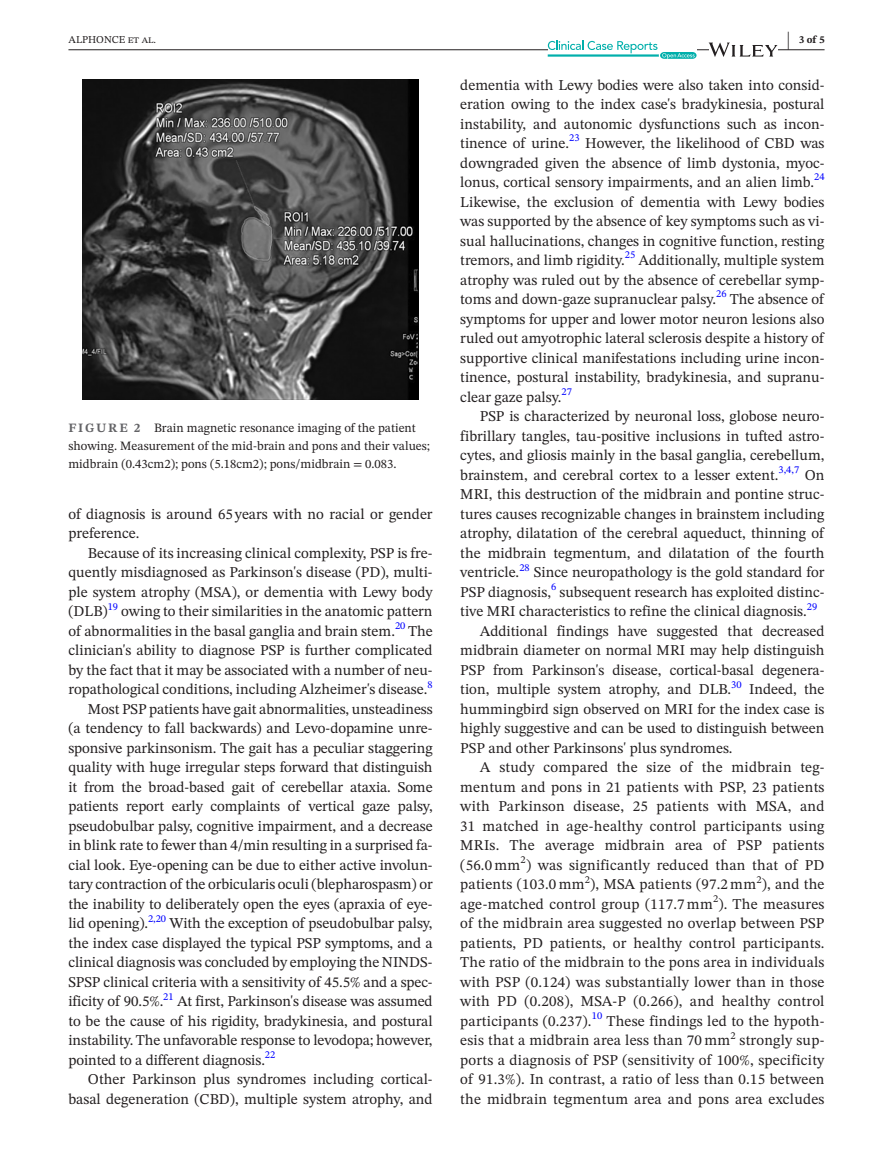
<style>
.page{position:relative;width:893px;height:1174px;background:#fff}
.page>*{position:absolute;margin:0;border:0;box-sizing:border-box;transform-origin:0 0}
.t1{font:700 21px "STIX Two Text";color:#231f20;scale:.42 1}
.t2{font:15px/19.5px "STIX Two Text";color:#231f20;text-align:justify}
.t3{font:12.75px/18px "STIX Two Text";color:#231f20}
.t4{font:10.5px "STIX Two Text";color:#00f}
.t5{font:10.5px "STIX Two Text";color:#231f20}
.t6{font:700 10.5px "STIX Two Text";color:#231f20}
.s1{font-weight:700;color:#636366}
.s2{font-family:"STIX"}
</style>
<div class="page">
<hr style="left:68px;top:49px;width:756px;height:1px;background:#231f20">
<svg style="left:548px;top:41px;width:148px;height:18px"></svg>
<svg style="left:709px;top:43px;width:68px;height:14px"></svg>
<img style="left:83px;top:79px;width:336px;height:321px">
<h1 class="t1" style="left:787px;top:24px;width:8px">|</h1>
<p class="t5" style="left:68px;top:32px;width:89px">ALPHONCE et al.</p>
<p class="t6" style="left:799px;top:32px;width:27px">3 of 5</p>
<p class="t3" style="left:68px;top:418px;width:363px"><span class="s1">FIGURE 2</span> Brain magnetic resonance imaging of the patient showing. Measurement of the mid-brain and pons and their values; midbrain (0.43cm2); pons (5.18cm2); pons/midbrain <span class="s2">=</span> 0.083.</p>
<p class="t2" style="left:68px;top:504px;width:366px">of diagnosis is around 65 years with no racial or gender preference.</p>
<p class="t2" style="left:68px;top:543px;width:366px;text-indent:20px">Because of its increasing clinical complexity, PSP is fre&shy;quently misdiagnosed as Parkinson's disease (PD), multi&shy;ple system atrophy (MSA), or dementia with Lewy body (DLB)</p>
<p class="t4" style="left:108px;top:598px;width:12px">19</p>
<p class="t2" style="left:68px;top:601px;width:366px;text-indent:53px">owing to their similarities in the anatomic pattern of abnormalities in the basal ganglia and brain stem.</p>
<p class="t4" style="left:395px;top:618px;width:12px">20</p>
<p class="t2" style="left:68px;top:621px;width:366px;text-indent:340px">The clinician's ability to diagnose PSP is further complicated by the fact that it may be associated with a number of neu&shy;ropathological conditions, including Alzheimer's disease.</p>
<p class="t4" style="left:427px;top:676px;width:7px">8</p>
<p class="t2" style="left:68px;top:699px;width:366px;text-indent:20px">Most PSP patients have gait abnormalities, unsteadiness (a tendency to fall backwards) and Levo-dopamine unre&shy;sponsive parkinsonism. The gait has a peculiar staggering quality with huge irregular steps forward that distinguish it from the broad-based gait of cerebellar ataxia. Some patients report early complaints of vertical gaze palsy, pseudobulbar palsy, cognitive impairment, and a decrease in blink rate to fewer than 4/min resulting in a surprised fa&shy;cial look. Eye-opening can be due to either active involun&shy;tary contraction of the orbicularis oculi (blepharospasm) or the inability to deliberately open the eyes (apraxia of eye&shy;lid opening).</p>
<p class="t4" style="left:148px;top:910px;width:19px">2,20</p>
<p class="t2" style="left:68px;top:913px;width:366px;text-indent:101px">With the exception of pseudobulbar palsy, the index case displayed the typical PSP symptoms, and a clinical diagnosis was concluded by employing the NINDS-SPSP clinical criteria with a sensitivity of 45.5% and a spec&shy;ificity of 90.5%.</p>
<p class="t4" style="left:163px;top:988px;width:12px">21</p>
<p class="t2" style="left:68px;top:991px;width:366px;text-indent:109px">At first, Parkinson's disease was assumed to be the cause of his rigidity, bradykinesia, and postural instability. The unfavorable response to levodopa; however, pointed to a different diagnosis.</p>
<p class="t4" style="left:265px;top:1047px;width:12px">22</p>
<p class="t2" style="left:68px;top:1069px;width:366px;text-align:right">Other Parkinson plus syndromes including cortical&shy;basal degeneration (CBD), multiple system atrophy, and</p>
<p class="t2" style="left:460px;top:75px;width:366px">dementia with Lewy bodies were also taken into consid&shy;eration owing to the index case's bradykinesia, postural instability, and autonomic dysfunctions such as incon&shy;tinence of urine.</p>
<p class="t4" style="left:569px;top:130px;width:12px">23</p>
<p class="t2" style="left:460px;top:133px;width:366px;text-indent:125px">However, the likelihood of CBD was downgraded given the absence of limb dystonia, myoc&shy;lonus, cortical sensory impairments, and an alien limb.</p>
<p class="t4" style="left:814px;top:169px;width:12px">24</p>
<p class="t2" style="left:460px;top:192px;width:366px">Likewise, the exclusion of dementia with Lewy bodies was supported by the absence of key symptoms such as vi&shy;sual hallucinations, changes in cognitive function, resting tremors, and limb rigidity.</p>
<p class="t4" style="left:625px;top:247px;width:12px">25</p>
<p class="t2" style="left:460px;top:250px;width:366px;text-indent:178px">Additionally, multiple system atrophy was ruled out by the absence of cerebellar symp&shy;toms and down-gaze supranuclear palsy.</p>
<p class="t4" style="left:716px;top:286px;width:12px">26</p>
<p class="t2" style="left:460px;top:289px;width:366px;text-indent:269px">The absence of symptoms for upper and lower motor neuron lesions also ruled out amyotrophic lateral sclerosis despite a history of supportive clinical manifestations including urine incon&shy;tinence, postural instability, bradykinesia, and supranu&shy;clear gaze palsy.</p>
<p class="t4" style="left:561px;top:384px;width:12px">27</p>
<p class="t2" style="left:460px;top:406px;width:366px;text-indent:20px">PSP is characterized by neuronal loss, globose neuro&shy;fibrillary tangles, tau-positive inclusions in tufted astro&shy;cytes, and gliosis mainly in the basal ganglia, cerebellum, brainstem, and cerebral cortex to a lesser extent.</p>
<p class="t4" style="left:778px;top:462px;width:22px">3,4,7</p>
<p class="t2" style="left:460px;top:465px;width:366px;text-indent:344px">On MRI, this destruction of the midbrain and pontine struc&shy;tures causes recognizable changes in brainstem including atrophy, dilatation of the cerebral aqueduct, thinning of the midbrain tegmentum, and dilatation of the fourth ventricle.</p>
<p class="t4" style="left:519px;top:559px;width:12px">28</p>
<p class="t2" style="left:460px;top:562px;width:366px;text-indent:74px">Since neuropathology is the gold standard for<br>PSP diagnosis,</p>
<p class="t4" style="left:551px;top:579px;width:7px">6</p>
<p class="t2" style="left:460px;top:582px;width:366px;text-indent:99px">subsequent research has exploited distinc&shy;tive MRI characteristics to refine the clinical diagnosis.</p>
<p class="t4" style="left:807px;top:598px;width:12px">29</p>
<p class="t2" style="left:460px;top:621px;width:366px;text-indent:20px">Additional findings have suggested that decreased midbrain diameter on normal MRI may help distinguish PSP from Parkinson's disease, cortical-basal degenera&shy;tion, multiple system atrophy, and DLB.</p>
<p class="t4" style="left:731px;top:676px;width:12px">30</p>
<p class="t2" style="left:460px;top:679px;width:366px;text-indent:289px">Indeed, the hummingbird sign observed on MRI for the index case is highly suggestive and can be used to distinguish between PSP and other Parkinsons' plus syndromes.</p>
<p class="t2" style="left:460px;top:757px;width:366px;text-indent:20px">A study compared the size of the midbrain teg&shy;mentum and pons in 21 patients with PSP, 23 patients with Parkinson disease, 25 patients with MSA, and 31 matched in age-healthy control participants using MRIs. The average midbrain area of PSP patients (56.0 mm ) was significantly reduced than that of PD</p>
<p class="t5" style="left:521px;top:852px;width:7px">2</p>
<p class="t2" style="left:460px;top:874px;width:366px">patients (103.0 mm ), MSA patients (97.2 mm ), and the</p>
<p class="t5" style="left:585px;top:871px;width:7px">2</p>
<p class="t5" style="left:756px;top:871px;width:7px">2</p>
<p class="t2" style="left:460px;top:894px;width:366px">age-matched control group (117.7 mm ). The measures</p>
<p class="t5" style="left:713px;top:891px;width:7px">2</p>
<p class="t2" style="left:460px;top:913px;width:366px">of the midbrain area suggested no overlap between PSP patients, PD patients, or healthy control participants.<br>The ratio of the midbrain to the pons area in individuals with PSP (0.124) was substantially lower than in those with PD (0.208), MSA-P (0.266), and healthy control participants (0.237).</p>
<p class="t4" style="left:592px;top:1008px;width:12px">10</p>
<p class="t2" style="left:460px;top:1011px;width:366px;text-indent:146px">These findings led to the hypoth&shy;esis that a midbrain area less than 70 mm</p>
<p class="t5" style="left:730px;top:1027px;width:7px">2</p>
<p class="t2" style="left:460px;top:1030px;width:366px;text-indent:279px">strongly sup&shy;ports a diagnosis of PSP (sensitivity of 100%, specificity of 91.3%). In contrast, a ratio of less than 0.15 between the midbrain tegmentum area and pons area excludes</p>
</div>
